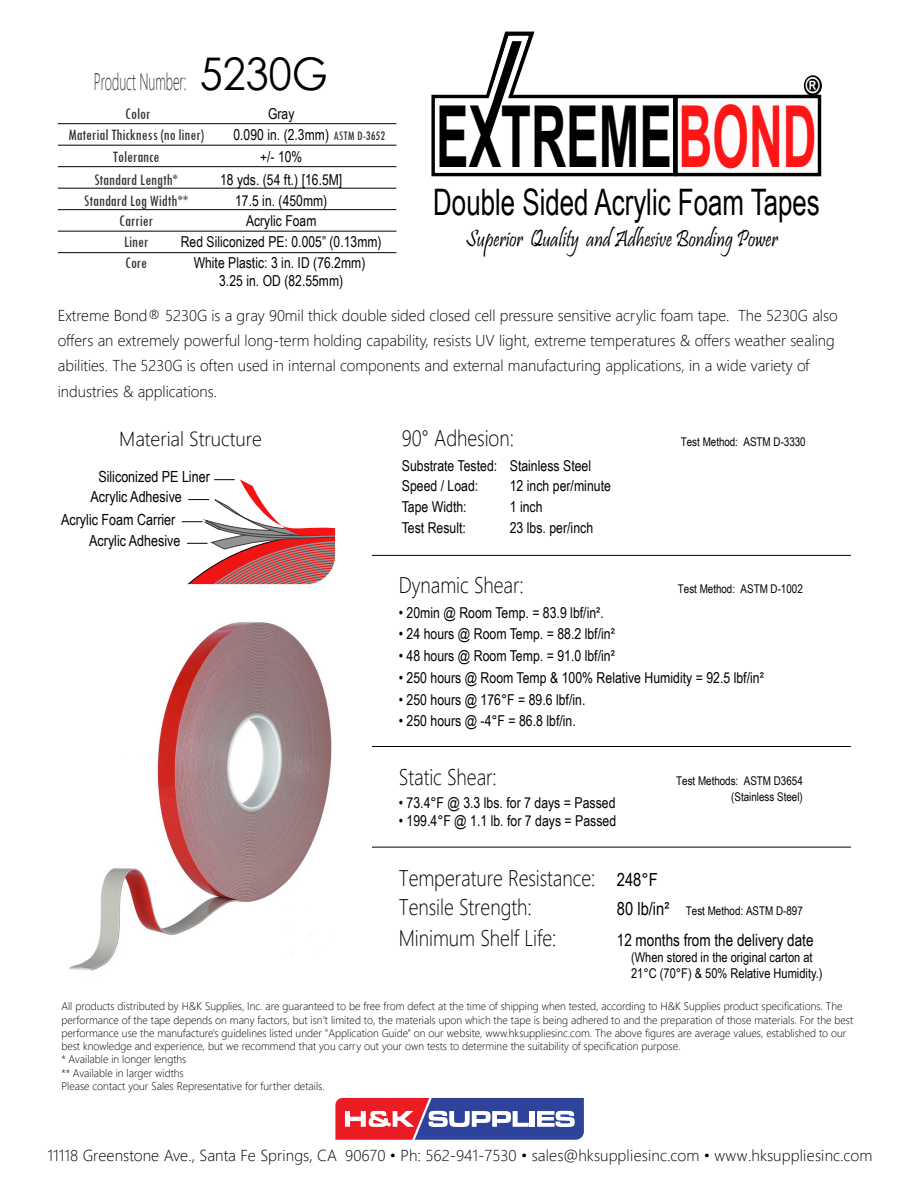
<style>
.page{position:relative;width:918px;height:1188px;background:#fff}
.page>*{position:absolute;margin:0;border:0;box-sizing:border-box;transform-origin:0 0}
.t1{font:700 85.5px "Arial";color:#000;scale:.57 1}
.t2{font:36.6px "Arial Narrow";color:#000;scale:.86 1}
.t3{font:24.15px "Pristina";color:#000;scale:.84 1}
.t4{font:300 24px "Segoe UI";color:#333;scale:.54 1}
.t5{font:300 22.5px/29px "Segoe UI";letter-spacing:-.005em;color:#000;scale:.86 1}
.t6{font:700 21.75px "Arial";color:#fff;scale:.87 1}
.t7{font:300 20.25px "Segoe UI";letter-spacing:-.005em;color:#000;scale:.95 1}
.t8{font:16.95px "Arial Narrow";color:#000}
.t9{font:condensed 16.5px "Tw Cen";color:#333}
.t10{font:300 15.9px "Segoe UI";color:#000}
.t11{font:300 15.75px/25.2px "Segoe UI";color:#000}
.t12{font:15.3px/21.6px "Arial Narrow";color:#000}
.t13{font:15px/20.9px "Arial Narrow";color:#000;text-align:center}
.t14{font:13.5px/16.2px "Arial Narrow";color:#000}
.t15{font:condensed 13.5px "Tw Cen";letter-spacing:.005em;color:#333}
.t16{font:12px/16px "Arial Narrow";color:#000;text-align:right}
.t17{font:300 10.95px/13.2px "Segoe UI";color:#000}
.s1{font-family:"Century Gothic";font-weight:400;font-size:45px;color:#000}
.s2{color:#ff1515}
.s3{font-family:"Arial Narrow";font-weight:400;font-size:18px}
.s4{font-size:18px}
</style>
<div class="page">
<hr style="left:58px;top:123px;width:338px;height:1px;background:#000">
<hr style="left:58px;top:145px;width:338px;height:1px;background:#000">
<hr style="left:58px;top:166px;width:338px;height:1px;background:#000">
<hr style="left:58px;top:188px;width:338px;height:1px;background:#000">
<hr style="left:58px;top:209px;width:338px;height:1px;background:#000">
<hr style="left:58px;top:231px;width:338px;height:1px;background:#000">
<hr style="left:58px;top:252px;width:338px;height:1px;background:#000">
<hr style="left:372px;top:555px;width:479px;height:1px;background:#000">
<hr style="left:372px;top:847px;width:479px;height:1px;background:#000">
<hr style="left:372px;top:746px;width:479px;height:1px;background:#000">
<div style="left:431px;top:95px;width:245px;height:81px;background:#fff;border:3px solid #000"></div>
<div style="left:674px;top:95px;width:147px;height:81px;background:#fcfcfc;border:3px solid #000"></div>
<svg style="left:475px;top:31px;width:61px;height:118px"></svg>
<div style="left:806px;top:77px;width:14px;height:17px;background:#000;border-radius:50%"></div>
<div style="left:804px;top:75px;width:18px;height:21px;border:4px solid #000;border-radius:50%"></div>
<svg style="left:181px;top:479px;width:153px;height:104px"></svg>
<div style="left:57px;top:429px;width:279px;height:156px;border:1px solid #fff;border-radius:30px"></div>
<svg style="left:335px;top:1098px;width:249px;height:42px"></svg>
<img style="left:69px;top:622px;width:263px;height:349px">
<h3 class="t4" style="left:94px;top:59px;width:435px">Product Number: <span class="s1">5230G</span></h3>
<h3 class="t9" style="left:125px;top:104px;width:27px">Color</h3>
<h3 class="t13" style="left:268px;top:103px;width:28px">Gray</h3>
<h3 class="t9" style="left:68px;top:125px;width:137px">Material Thickness (no liner)</h3>
<h3 class="t13" style="left:233px;top:124px;width:97px">0.090 in. (2.3mm)</h3>
<p class="t15" style="left:333px;top:128px;width:53px">ASTM D-3652</p>
<h3 class="t9" style="left:113px;top:147px;width:48px">Tolerance</h3>
<h3 class="t13" style="left:260px;top:146px;width:44px">+/- 10%</h3>
<h3 class="t9" style="left:94px;top:170px;width:85px">Standard Length*</h3>
<h3 class="t9" style="left:119px;top:211px;width:35px">Carrier</h3>
<h3 class="t9" style="left:84px;top:190px;width:105px">Standard Log Width**</h3>
<h3 class="t13" style="left:220px;top:168px;width:124px">18 yds. (54 ft.) [16.5M]</h3>
<h3 class="t13" style="left:235px;top:189px;width:94px">17.5 in. (450mm)<br>Acrylic Foam</h3>
<h3 class="t9" style="left:124px;top:232px;width:26px">Liner</h3>
<h3 class="t9" style="left:125px;top:253px;width:24px">Core</h3>
<h3 class="t13" style="left:181px;top:231px;width:202px">Red Siliconized PE: 0.005” (0.13mm)</h3>
<h3 class="t13" style="left:194px;top:253px;width:173px;line-height:18px">White Plastic: 3 in. ID (76.2mm)<br>3.25 in. OD (82.55mm)</h3>
<h3 class="t6" style="left:806px;top:70px;width:17px">®</h3>
<h1 class="t1" style="left:436px;top:76px;width:669px">EXTREME<span class="s2">BOND</span></h1>
<h2 class="t2" style="left:433px;top:175px;width:451px">Double Sided Acrylic Foam Tapes</h2>
<h3 class="t3" style="left:466px;top:226px;width:373px">Superior Quality and Adhesive Bonding Power</h3>
<p class="t11" style="left:58px;top:301px;width:781px">Extreme Bond® 5230G is a gray 90mil thick double sided closed cell pressure sensitive acrylic foam tape. The 5230G also offers an extremely powerful long-term holding capability, resists UV light, extreme temperatures &amp; offers weather sealing abilities. The 5230G is often used in internal components and external manufacturing applications, in a wide variety of industries &amp; applications.</p>
<h3 class="t7" style="left:119px;top:419px;width:152px">Material Structure</h3>
<h3 class="t12" style="left:98px;top:466px;width:113px">Siliconized PE Liner</h3>
<h3 class="t12" style="left:91px;top:486px;width:93px">Acrylic Adhesive</h3>
<h3 class="t12" style="left:89px;top:508px;width:93px;text-indent:-28px">Acrylic Foam Carrier<br>Acrylic Adhesive</h3>
<h3 class="t5" style="left:402px;top:421px;width:132px">90° Adhesion:</h3>
<p class="t16" style="left:681px;top:433px;width:126px">Test Method: ASTM D-3330</p>
<h3 class="t13" style="left:402px;top:455px;width:191px;text-align:left">Substrate Tested: Stainless Steel<br>Speed / Load:</h3>
<h3 class="t13" style="left:510px;top:475px;width:103px">12 inch per/minute</h3>
<h3 class="t13" style="left:402px;top:496px;width:66px">Tape Width:</h3>
<h3 class="t13" style="left:510px;top:496px;width:34px">1 inch</h3>
<h3 class="t13" style="left:402px;top:517px;width:66px">Test Result:</h3>
<h3 class="t13" style="left:510px;top:517px;width:85px">23 lbs. per/inch</h3>
<h3 class="t5" style="left:399px;top:568px;width:147px">Dynamic Shear:</h3>
<p class="t16" style="left:678px;top:580px;width:126px">Test Method: ASTM D-1002</p>
<h3 class="t13" style="left:399px;top:601px;width:206px">• 20min @ Room Temp. = 83.9 lbf/in².</h3>
<h3 class="t13" style="left:399px;top:623px;width:217px">• 24 hours @ Room Temp. = 88.2 lbf/in²</h3>
<h3 class="t13" style="left:399px;top:645px;width:217px">• 48 hours @ Room Temp. = 91.0 lbf/in²</h3>
<h3 class="t13" style="left:399px;top:667px;width:366px">• 250 hours @ Room Temp &amp; 100% Relative Humidity = 92.5 lbf/in²</h3>
<h3 class="t13" style="left:399px;top:688px;width:188px">• 250 hours @ 176°F = 89.6 lbf/in.</h3>
<h3 class="t13" style="left:399px;top:710px;width:178px">• 250 hours @ -4°F = 86.8 lbf/in.</h3>
<h3 class="t5" style="left:399px;top:760px;width:115px">Static Shear:</h3>
<p class="t16" style="left:676px;top:772px;width:128px">Test Methods: ASTM D3654 (Stainless Steel)</p>
<h3 class="t13" style="left:399px;top:791px;width:218px">• 73.4°F @ 3.3 lbs. for 7 days = Passed</h3>
<h3 class="t13" style="left:399px;top:809px;width:219px">• 199.4°F @ 1.1 lb. for 7 days = Passed</h3>
<h3 class="t5" style="left:399px;top:861px;width:302px">Temperature Resistance: <span class="s3">248°F<br></span>Tensile Strength:</h3>
<p class="t16" style="left:617px;top:902px;width:188px"><span class="s4">80 lb/in²</span> Test Method: ASTM D-897</p>
<p class="t14" style="left:631px;top:949px;width:193px">(When stored in the original carton at<br>21°C (70°F) &amp; 50% Relative Humidity.)</p>
<h3 class="t5" style="left:399px;top:921px;width:185px">Minimum Shelf Life:</h3>
<h3 class="t8" style="left:617px;top:927px;width:198px">12 months from the delivery date</h3>
<p class="t17" style="left:61px;top:999px;width:793px">All products distributed by H&amp;K Supplies, Inc. are guaranteed to be free from defect at the time of shipping when tested, according to H&amp;K Supplies product specifications. The performance of the tape depends on many factors, but isn’t limited to, the materials upon which the tape is being adhered to and the preparation of those materials. For the best performance use the manufacture's guidelines listed under "Application Guide" on our website, www.hksuppliesinc.com. The above figures are average values, established to our best knowledge and experience, but we recommend that you carry out your own tests to determine the suitability of specification purpose.<br>* Available in longer lengths<br>** Available in larger widths<br>Please contact your Sales Representative for further details.</p>
<h3 class="t10" style="left:48px;top:1140px;width:826px">11118 Greenstone Ave., Santa Fe Springs, CA 90670 • Ph: 562-941-7530 • sales@hksuppliesinc.com • www.hksuppliesinc.com</h3>
</div>
